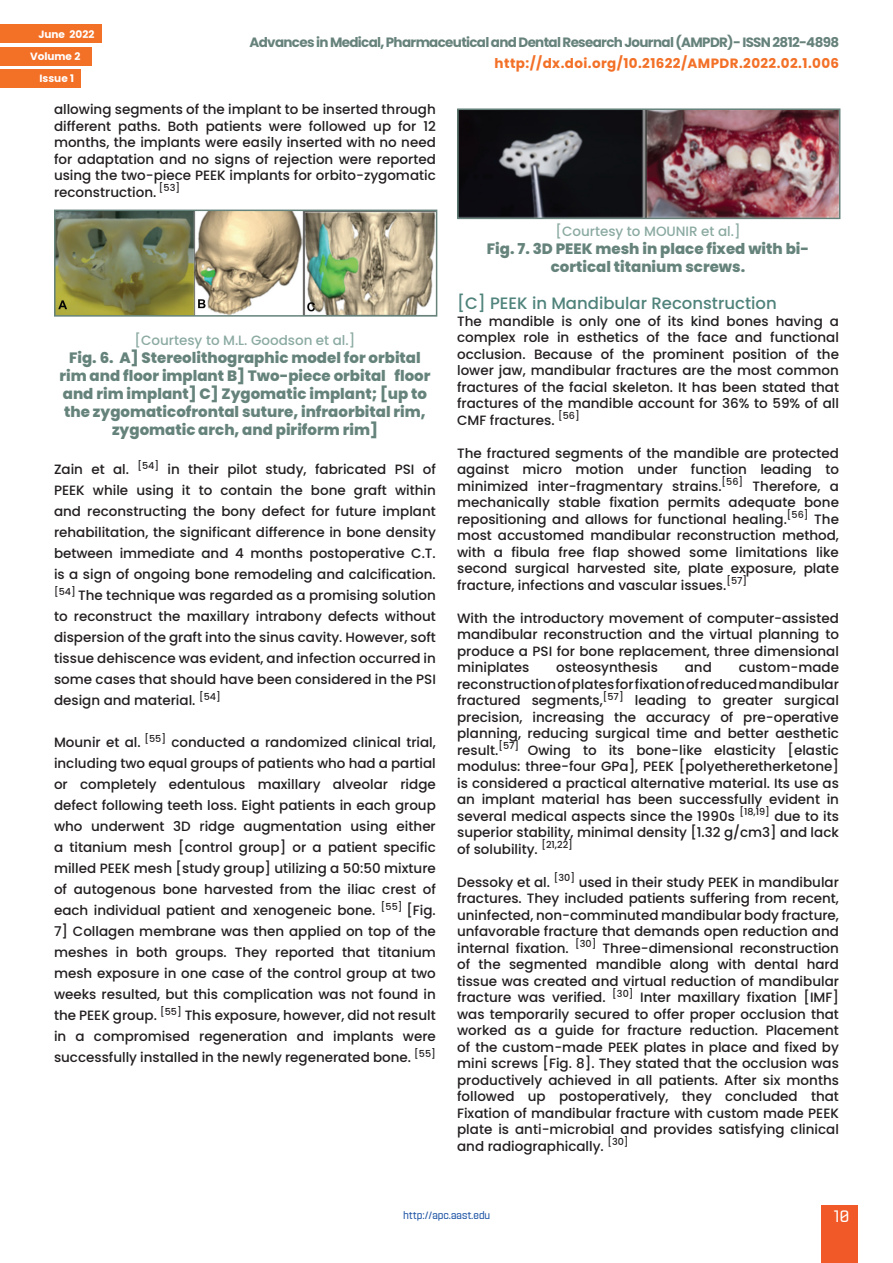
<style>
.page{position:relative;width:893px;height:1263px;background:#fff}
.page>*{position:absolute;margin:0;border:0;box-sizing:border-box;transform-origin:0 0}
.t1{font:500 16.5px "Poppins";color:#4f837b}
.t2{font:semi-condensed 16.5px "Navine Demo";color:#fff}
.t3{font:800 15px/18px "Poppins";color:#65837b;text-align:center}
.t4{font:500 13.5px/16.5px "Poppins";color:#231f20;text-align:justify}
.t5{font:700 13.5px "Poppins";letter-spacing:-.05em;color:#66827b}
.t6{font:500 13.5px "Poppins";color:#8baaa2}
.t7{font:700 13.5px "Poppins";letter-spacing:.03em;color:#f37027}
.t8{font:700 10.5px "Poppins";color:#fff}
.t9{font:semi-condensed 10.5px "Navine Demo";color:#2056a6}
</style>
<div class="page">
<div style="left:821px;top:1205px;width:36px;height:57px;background:#f15928"></div>
<div style="left:0;top:47px;width:91px;height:18px;background:#f37027"></div>
<div style="left:0;top:69px;width:81px;height:19px;background:#f37027"></div>
<div style="left:0;top:25px;width:101px;height:18px;background:#f37027"></div>
<img style="left:57px;top:213px;width:377px;height:101px">
<div style="left:54px;top:210px;width:383px;height:107px;border:2px solid #65837b"></div>
<img style="left:460px;top:111px;width:377px;height:105px">
<div style="left:457px;top:108px;width:383px;height:111px;border:2px solid #65837b"></div>
<p class="t8" style="left:38px;top:28px;width:57px">June 2022</p>
<p class="t8" style="left:30px;top:50px;width:52px">Volume 2</p>
<p class="t8" style="left:40px;top:73px;width:36px">Issue 1</p>
<p class="t5" style="left:249px;top:35px;width:591px">Advances in Medical, Pharmaceutical and Dental Research Journal (AMPDR)- ISSN 2812-4898</p>
<p class="t7" style="left:495px;top:55px;width:346px">http://dx.doi.org/10.21622/AMPDR.2022.02.1.006</p>
<p class="t4" style="left:54px;top:101px;width:383px">allowing segments of the implant to be inserted through different paths. Both patients were followed up for 12 months, the implants were easily inserted with no need for adaptation and no signs of rejection were reported using the two-piece PEEK implants for orbito-zygomatic reconstruction. <sup>[53]</sup></p>
<p class="t6" style="left:135px;top:333px;width:222px">[Courtesy to M.L. Goodson et al.]</p>
<p class="t3" style="left:59px;top:349px;width:373px">Fig. 6. A] Stereolithographic model for orbital rim and floor implant B] Two-piece orbital floor and rim implant] C] Zygomatic implant; [up to the zygomaticofrontal suture, infraorbital rim, zygomatic arch, and piriform rim]</p>
<p class="t4" style="left:54px;top:459px;width:383px;line-height:21px">Zain et al. <sup>[54]</sup> in their pilot study, fabricated PSI of PEEK while using it to contain the bone graft within and reconstructing the bony defect for future implant rehabilitation, the significant difference in bone density between immediate and 4 months postoperative C.T. is a sign of ongoing bone remodeling and calcification. <sup>[54]</sup> The technique was regarded as a promising solution to reconstruct the maxillary intrabony defects without dispersion of the graft into the sinus cavity. However, soft tissue dehiscence was evident, and infection occurred in some cases that should have been considered in the PSI design and material. <sup>[54]</sup></p>
<p class="t4" style="left:54px;top:732px;width:383px;line-height:21px">Mounir et al. <sup>[55]</sup> conducted a randomized clinical trial, including two equal groups of patients who had a partial or completely edentulous maxillary alveolar ridge defect following teeth loss. Eight patients in each group who underwent 3D ridge augmentation using either a titanium mesh [control group] or a patient specific milled PEEK mesh [study group] utilizing a 50:50 mixture of autogenous bone harvested from the iliac crest of each individual patient and xenogeneic bone. <sup>[55]</sup> [Fig.<br>7] Collagen membrane was then applied on top of the meshes in both groups. They reported that titanium mesh exposure in one case of the control group at two weeks resulted, but this complication was not found in the PEEK group. <sup>[55]</sup> This exposure, however, did not result in a compromised regeneration and implants were successfully installed in the newly regenerated bone. <sup>[55]</sup></p>
<p class="t6" style="left:555px;top:223px;width:187px">[Courtesy to MOUNIR et al.]</p>
<p class="t3" style="left:487px;top:239px;width:324px">Fig. 7. 3D PEEK mesh in place fixed with bi&shy;cortical titanium screws.</p>
<p class="t1" style="left:457px;top:294px;width:321px">[C] PEEK in Mandibular Reconstruction</p>
<p class="t4" style="left:457px;top:313px;width:383px">The mandible is only one of its kind bones having a complex role in esthetics of the face and functional occlusion. Because of the prominent position of the lower jaw, mandibular fractures are the most common fractures of the facial skeleton. It has been stated that fractures of the mandible account for 36% to 59% of all CMF fractures. <sup>[56]</sup></p>
<p class="t4" style="left:457px;top:445px;width:383px">The fractured segments of the mandible are protected against micro motion under function leading to minimized inter-fragmentary strains.<sup>[56]</sup> Therefore, a mechanically stable fixation permits adequate bone repositioning and allows for functional healing.<sup>[56]</sup> The most accustomed mandibular reconstruction method, with a fibula free flap showed some limitations like second surgical harvested site, plate exposure, plate fracture, infections and vascular issues.<sup>[57]</sup></p>
<p class="t4" style="left:457px;top:610px;width:383px">With the introductory movement of computer-assisted mandibular reconstruction and the virtual planning to produce a PSI for bone replacement, three dimensional miniplates</p>
<p class="t4" style="left:556px;top:659px;width:103px">osteosynthesis</p>
<p class="t4" style="left:685px;top:659px;width:29px">and</p>
<p class="t4" style="left:457px;top:659px;width:383px;text-indent:282px">custom-made reconstruction of plates for fixation of reduced mandibular fractured segments,<sup>[57]</sup> leading to greater surgical precision, increasing the accuracy of pre-operative planning, reducing surgical time and better aesthetic result.<sup>[57]</sup> Owing to its bone-like elasticity [elastic modulus: three-four GPa], PEEK [polyetheretherketone] is considered a practical alternative material. Its use as an implant material has been successfully evident in several medical aspects since the 1990s <sup>[18,19]</sup> due to its superior stability, minimal density [1.32 g/cm3] and lack of solubility. <sup>[21,22]</sup></p>
<p class="t4" style="left:457px;top:874px;width:383px">Dessoky et al. <sup>[30]</sup> used in their study PEEK in mandibular fractures. They included patients suffering from recent, uninfected, non-comminuted mandibular body fracture, unfavorable fracture that demands open reduction and internal fixation. <sup>[30]</sup> Three-dimensional reconstruction of the segmented mandible along with dental hard tissue was created and virtual reduction of mandibular fracture was verified. <sup>[30]</sup> Inter maxillary fixation [IMF] was temporarily secured to offer proper occlusion that worked as a guide for fracture reduction. Placement of the custom-made PEEK plates in place and fixed by mini screws [Fig. 8]. They stated that the occlusion was productively achieved in all patients. After six months followed up postoperatively, they concluded that Fixation of mandibular fracture with custom made PEEK plate is anti-microbial and provides satisfying clinical and radiographically. <sup>[30]</sup></p>
<p class="t9" style="left:403px;top:1210px;width:89px">http://apc.aast.edu</p>
<p class="t2" style="left:834px;top:1207px;width:17px">10</p>
</div>
